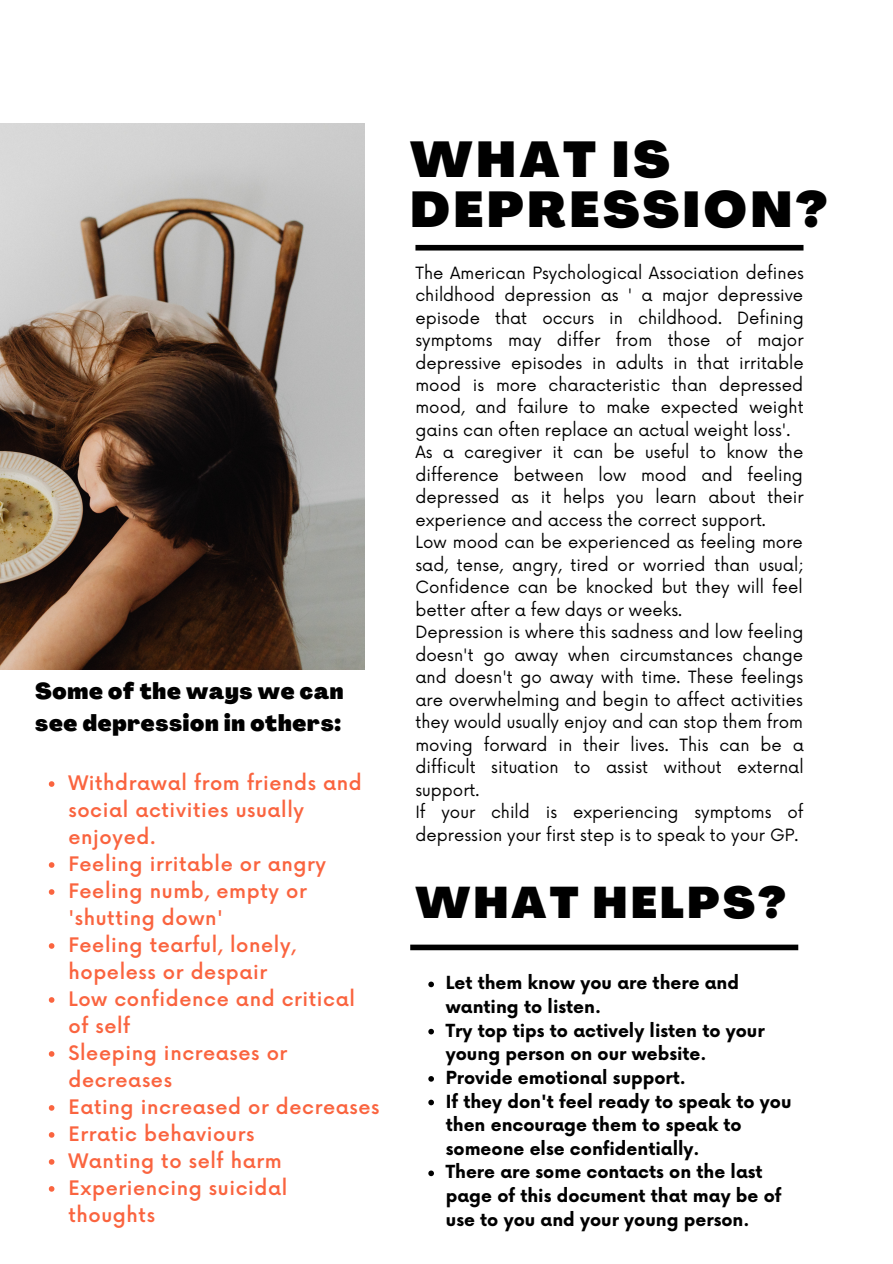
<style>
.page{position:relative;width:893px;height:1264px;background:#fff}
.page>*{position:absolute;margin:0;border:0;box-sizing:border-box;transform-origin:0 0}
.t1{font:900 49.5px/50.6px "Agrandir";letter-spacing:.07em;color:#000}
.t2{font:900 43.5px "Agrandir";letter-spacing:.07em;color:#000}
.t3{font:900 22.5px/31.5px "Agrandir";letter-spacing:.03em;color:#000}
.t4{font:500 19.5px/27px "Now";letter-spacing:.03em;color:#fa643f}
.t5{font:700 17.55px/23.5px "Now";color:#000}
.t6{font:16.5px/22.5px "Now";color:#000}
</style>
<div class="page">
<img style="left:0;top:124px;width:364px;height:545px">
<svg style="left:49px;top:781px;width:5px;height:5px"></svg>
<svg style="left:49px;top:862px;width:5px;height:5px"></svg>
<svg style="left:49px;top:889px;width:5px;height:5px"></svg>
<svg style="left:49px;top:943px;width:5px;height:5px"></svg>
<svg style="left:49px;top:997px;width:5px;height:5px"></svg>
<svg style="left:49px;top:1051px;width:5px;height:5px"></svg>
<svg style="left:49px;top:1105px;width:5px;height:5px"></svg>
<svg style="left:49px;top:1132px;width:5px;height:5px"></svg>
<svg style="left:49px;top:1159px;width:5px;height:5px"></svg>
<svg style="left:49px;top:1186px;width:5px;height:5px"></svg>
<div style="left:415px;top:245px;width:388px;height:5px;background:#000"></div>
<div style="left:410px;top:944px;width:388px;height:6px;background:#000"></div>
<svg style="left:428px;top:981px;width:6px;height:6px"></svg>
<svg style="left:428px;top:1028px;width:6px;height:6px"></svg>
<svg style="left:428px;top:1076px;width:6px;height:5px"></svg>
<svg style="left:428px;top:1099px;width:6px;height:6px"></svg>
<svg style="left:428px;top:1170px;width:6px;height:6px"></svg>
<h3 class="t3" style="left:35px;top:677px;width:310px">Some of the ways we can see depression in others:</h3>
<p class="t4" style="left:68px;top:770px;width:312px">Withdrawal from friends and social activities usually enjoyed.<br>Feeling irritable or angry<br>Feeling numb, empty or 'shutting down'<br>Feeling tearful, lonely, hopeless or despair<br>Low confidence and critical of self<br>Sleeping increases or decreases<br>Eating increased or decreases<br>Erratic behaviours<br>Wanting to self harm<br>Experiencing suicidal<br>thoughts</p>
<h1 class="t1" style="left:410px;top:139px;width:419px">WHAT IS<br>DEPRESSION?</h1>
<p class="t6" style="left:415px;top:262px;width:390px">The American Psychological Association defines childhood depression as ' a major depressive episode that occurs in childhood. Defining symptoms may differ from those of major depressive episodes in adults in that irritable mood is more characteristic than depressed mood, and failure to make expected weight gains can often replace an actual weight loss'.<br>As a caregiver it can be useful to know the difference between low mood and feeling depressed as it helps you learn about their experience and access the correct support.<br>Low mood can be experienced as feeling more sad, tense, angry, tired or worried than usual; Confidence can be knocked but they will feel better after a few days or weeks.<br>Depression is where this sadness and low feeling doesn't go away when circumstances change and doesn't go away with time. These feelings are overwhelming and begin to affect activities they would usually enjoy and can stop them from moving forward in their lives. This can be a difficult situation to assist without external support.<br>If your child is experiencing symptoms of depression your first step is to speak to your GP.</p>
<h2 class="t2" style="left:415px;top:885px;width:372px">WHAT HELPS?</h2>
<p class="t5" style="left:446px;top:972px;width:347px">Let them know you are there and wanting to listen.<br>Try top tips to actively listen to your young person on our website.<br>Provide emotional support.<br>If they don't feel ready to speak to you then encourage them to speak to someone else confidentially.<br>There are some contacts on the last page of this document that may be of use to you and your young person.</p>
</div>
